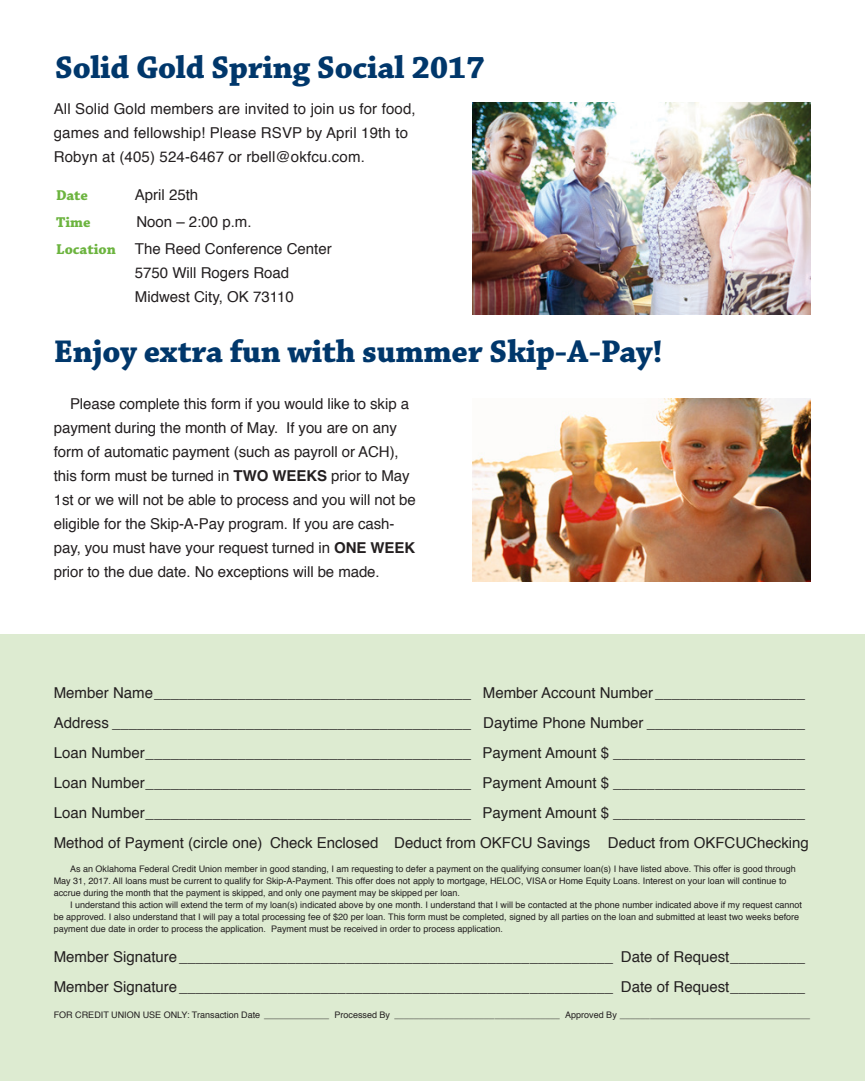
<style>
.page{position:relative;width:865px;height:1081px;background:#fff}
.page>*{position:absolute;margin:0;border:0;box-sizing:border-box;transform-origin:0 0}
.Headline{font:700 33px "Chaparral Pro";letter-spacing:-.01em;color:#00376b}
.Body_Copy_1st_Graf{font:15px/24px "Helvetica";color:#231f20}
.Body_Copy_Indented{font:15px/24px "Helvetica";letter-spacing:-.005em;color:#231f20}
.Body_Copy_1st_Graf-2{font:700 15px "Chaparral Pro";color:#6cb43f}
.Footnote_No_Indent{font:9px/12px "Helvetica";color:#231f20}
.s1{font-weight:700}
</style>
<div class="page">
<div style="left:0;top:634px;width:864px;height:447px;background:#ddebd1"></div>
<img style="left:472px;top:399px;width:338px;height:183px">
<img style="left:472px;top:103px;width:338px;height:211px">
<p class="Headline" style="left:55px;top:48px;width:431px">Solid Gold Spring Social 2017</p>
<p class="Body_Copy_1st_Graf" style="left:54px;top:97px;width:363px">All Solid Gold members are invited to join us for food, games and fellowship! Please RSVP by April 19th to<br>Robyn at (405) 524-6467 or rbell@okfcu.com.</p>
<p class="Body_Copy_1st_Graf-2" style="left:56px;top:186px;width:33px">Date</p>
<p class="Body_Copy_1st_Graf" style="left:135px;top:183px;width:65px">April 25th</p>
<p class="Body_Copy_1st_Graf-2" style="left:56px;top:213px;width:36px">Time</p>
<p class="Body_Copy_1st_Graf" style="left:136px;top:210px;width:117px">Noon – 2:00 p.m.</p>
<p class="Body_Copy_1st_Graf-2" style="left:56px;top:240px;width:61px">Location</p>
<p class="Body_Copy_1st_Graf" style="left:135px;top:237px;width:198px">The Reed Conference Center</p>
<p class="Body_Copy_1st_Graf" style="left:135px;top:261px;width:156px">5750 Will Rogers Road</p>
<p class="Body_Copy_1st_Graf" style="left:135px;top:285px;width:160px">Midwest City, OK 73110</p>
<p class="Headline" style="left:54px;top:332px;width:610px">Enjoy extra fun with summer Skip-A-Pay!</p>
<p class="Body_Copy_Indented" style="left:54px;top:392px;width:363px;text-indent:16px">Please complete this form if you would like to skip a payment during the month of May. If you are on any form of automatic payment (such as payroll or ACH), this form must be turned in <span class="s1">TWO WEEKS</span> prior to May 1st or we will not be able to process and you will not be eligible for the Skip-A-Pay program. If you are cash&shy;pay, you must have your request turned in <span class="s1">ONE WEEK </span>prior to the due date. No exceptions will be made.</p>
<p class="Body_Copy_1st_Graf" style="left:54px;top:681px;width:752px">Member Name______________________________________ Member Account Number__________________</p>
<p class="Body_Copy_1st_Graf" style="left:54px;top:711px;width:752px">Address ___________________________________________ Daytime Phone Number ___________________</p>
<p class="Body_Copy_1st_Graf" style="left:54px;top:741px;width:752px">Loan Number_______________________________________ Payment Amount $ _______________________</p>
<p class="Body_Copy_1st_Graf" style="left:54px;top:771px;width:752px">Loan Number_______________________________________ Payment Amount $ _______________________</p>
<p class="Body_Copy_1st_Graf" style="left:54px;top:801px;width:752px">Loan Number_______________________________________ Payment Amount $ _______________________</p>
<p class="Body_Copy_1st_Graf" style="left:54px;top:831px;width:756px">Method of Payment (circle one) Check Enclosed Deduct from OKFCU Savings Deduct from OKFCUChecking</p>
<p class="Footnote_No_Indent" style="left:54px;top:863px;width:743px;text-indent:16px">As an Oklahoma Federal Credit Union member in good standing, I am requesting to defer a payment on the qualifying consumer loan(s) I have listed above. This offer is good through<br>May 31, 2017. All loans must be current to qualify for Skip-A-Payment. This offer does not apply to mortgage, HELOC, VISA or Home Equity Loans. Interest on your loan will continue to accrue during the month that the payment is skipped, and only one payment may be skipped per loan.</p>
<p class="Footnote_No_Indent" style="left:54px;top:899px;width:749px;text-indent:16px">I understand this action will extend the term of my loan(s) indicated above by one month. I understand that I will be contacted at the phone number indicated above if my request cannot be approved. I also understand that I will pay a total processing fee of $20 per loan. This form must be completed, signed by all parties on the loan and submitted at least two weeks before payment due date in order to process the application. Payment must be received in order to process application.</p>
<p class="Body_Copy_1st_Graf" style="left:54px;top:945px;width:752px">Member Signature____________________________________________________ Date of Request_________</p>
<p class="Body_Copy_1st_Graf" style="left:54px;top:975px;width:752px">Member Signature____________________________________________________ Date of Request_________</p>
<p class="Footnote_No_Indent" style="left:54px;top:1009px;width:757px">FOR CREDIT UNION USE ONLY: Transaction Date _____________ Processed By _________________________________ Approved By ______________________________________</p>
</div>
